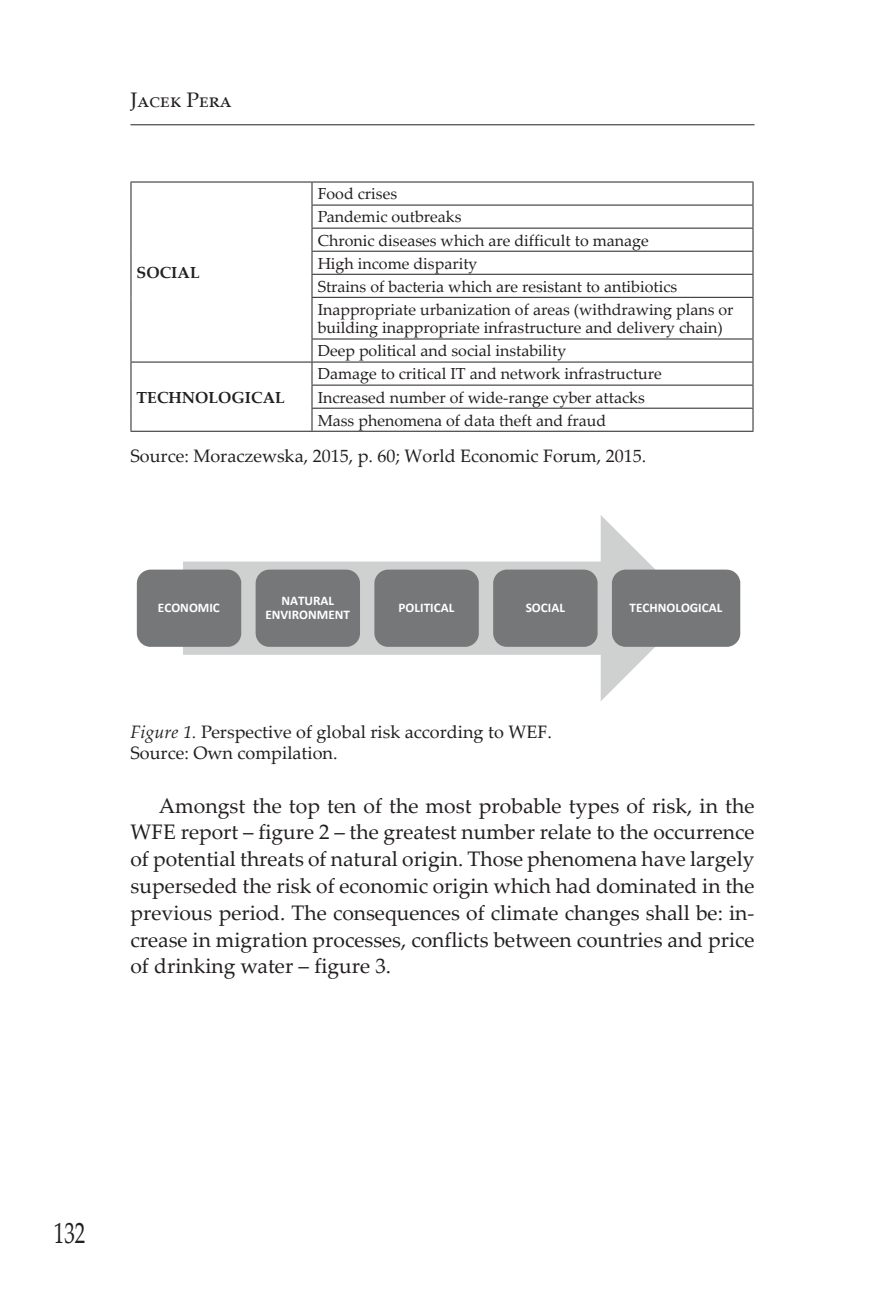
<style>
.page{position:relative;width:885px;height:1316px;background:#fff}
.page>*{position:absolute;margin:0;border:0;box-sizing:border-box;transform-origin:0 0}
.t1{font:29.4px "Palatino Linotype";color:#231f20;scale:.71 1}
.Standardowy_ANGIELSK{font:21px/26.8px "Palatino Linotype";color:#231f20;text-align:justify}
.Ilustracja_źródło{font:18px "Palatino Linotype";color:#231f20}
.Ilustracja_podpis{font:18px "Palatino Linotype";color:#231f20}
.tabela{font:16px/18.6px "Palatino Linotype";color:#231f20}
.tabela-2{font:700 16px "Palatino Linotype";color:#231f20}
.t2{font:700 13.2px/14.4px "Calibri";color:#fff;text-align:center}
.s1{font-style:italic}
</style>
<div class="page">
<hr style="left:130px;top:124px;width:624px;height:1px;background:#231f20">
<hr style="left:130px;top:181px;width:182px;height:1px;background:#231f20">
<hr style="left:312px;top:181px;width:441px;height:1px;background:#231f20">
<hr style="left:311px;top:204px;width:442px;height:1px;background:#231f20">
<hr style="left:311px;top:228px;width:442px;height:1px;background:#231f20">
<hr style="left:311px;top:251px;width:442px;height:1px;background:#231f20">
<svg style="left:130px;top:182px;width:1px;height:115px"></svg>
<hr style="left:311px;top:274px;width:442px;height:1px;background:#231f20">
<svg style="left:311px;top:182px;width:1px;height:115px"></svg>
<svg style="left:752px;top:182px;width:1px;height:115px"></svg>
<hr style="left:130px;top:297px;width:1px;height:42px;background:#231f20">
<hr style="left:311px;top:297px;width:442px;height:1px;background:#231f20">
<hr style="left:311px;top:298px;width:1px;height:40px;background:#231f20">
<hr style="left:752px;top:298px;width:1px;height:40px;background:#231f20">
<hr style="left:311px;top:338px;width:442px;height:1px;background:#231f20">
<hr style="left:130px;top:361px;width:182px;height:1px;background:#231f20">
<hr style="left:312px;top:361px;width:441px;height:1px;background:#231f20">
<hr style="left:311px;top:384px;width:442px;height:1px;background:#231f20">
<svg style="left:130px;top:339px;width:1px;height:92px"></svg>
<hr style="left:311px;top:407px;width:442px;height:1px;background:#231f20">
<svg style="left:311px;top:339px;width:1px;height:92px"></svg>
<svg style="left:752px;top:339px;width:1px;height:92px"></svg>
<hr style="left:130px;top:431px;width:182px;height:1px;background:#231f20">
<hr style="left:312px;top:431px;width:441px;height:1px;background:#231f20">
<svg style="left:183px;top:515px;width:472px;height:186px"></svg>
<div style="left:137px;top:569px;width:104px;height:78px;background:#757778"></div>
<div style="left:255px;top:569px;width:105px;height:78px;background:#757778"></div>
<div style="left:374px;top:569px;width:104px;height:78px;background:#757778"></div>
<div style="left:493px;top:569px;width:104px;height:78px;background:#757778"></div>
<div style="left:612px;top:569px;width:128px;height:78px;background:#757778"></div>
<h2 class="Standardowy_ANGIELSK" style="left:130px;top:86px;width:103px">Jacek Pera</h2>
<p class="tabela-2" style="left:137px;top:261px;width:65px">SOCIAL</p>
<p class="tabela" style="left:317px;top:184px;width:81px">Food crises</p>
<p class="tabela" style="left:317px;top:207px;width:145px">Pandemic outbreaks</p>
<p class="tabela" style="left:317px;top:230px;width:332px">Chronic diseases which are difficult to manage</p>
<p class="tabela" style="left:317px;top:253px;width:161px">High income disparity</p>
<p class="tabela" style="left:317px;top:276px;width:361px">Strains of bacteria which are resistant to antibiotics</p>
<p class="tabela" style="left:317px;top:299px;width:417px">Inappropriate urbanization of areas (withdrawing plans or building inappropriate infrastructure and delivery chain)</p>
<p class="tabela" style="left:317px;top:341px;width:250px">Deep political and social instability</p>
<p class="tabela" style="left:317px;top:364px;width:346px">Damage to critical IT and network infrastructure</p>
<p class="tabela" style="left:317px;top:387px;width:329px">Increased number of wide-range cyber attacks</p>
<p class="tabela" style="left:317px;top:410px;width:290px">Mass phenomena of data theft and fraud</p>
<p class="Ilustracja_źródło" style="left:130px;top:442px;width:517px">Source: Moraczewska, 2015, p. 60; World Economic Forum, 2015.</p>
<p class="tabela-2" style="left:137px;top:385px;width:150px">TECHNOLOGICAL</p>
<p class="t2" style="left:158px;top:600px;width:63px">ECONOMIC</p>
<p class="t2" style="left:265px;top:592px;width:86px">NATURAL<br>ENVIRONMENT</p>
<p class="t2" style="left:398px;top:600px;width:57px">POLITICAL</p>
<p class="t2" style="left:525px;top:600px;width:41px">SOCIAL</p>
<p class="t2" style="left:629px;top:600px;width:94px">TECHNOLOGICAL</p>
<p class="Ilustracja_podpis" style="left:130px;top:719px;width:423px"><span class="s1">Figure 1.</span> Perspective of global risk according to WEF.</p>
<p class="Ilustracja_źródło" style="left:130px;top:740px;width:208px">Source: Own compilation.</p>
<p class="Standardowy_ANGIELSK" style="left:130px;top:791px;width:625px;text-indent:28px">Amongst the top ten of the most probable types of risk, in the WFE report – figure 2 – the greatest number relate to the occurrence of potential threats of natural origin. Those phenomena have largely superseded the risk of economic origin which had dominated in the previous period. The consequences of climate changes shall be: in‑ crease in migration processes, conflicts between countries and price of drinking water – figure 3.</p>
<h1 class="t1" style="left:54px;top:1211px;width:46px">132</h1>
</div>
